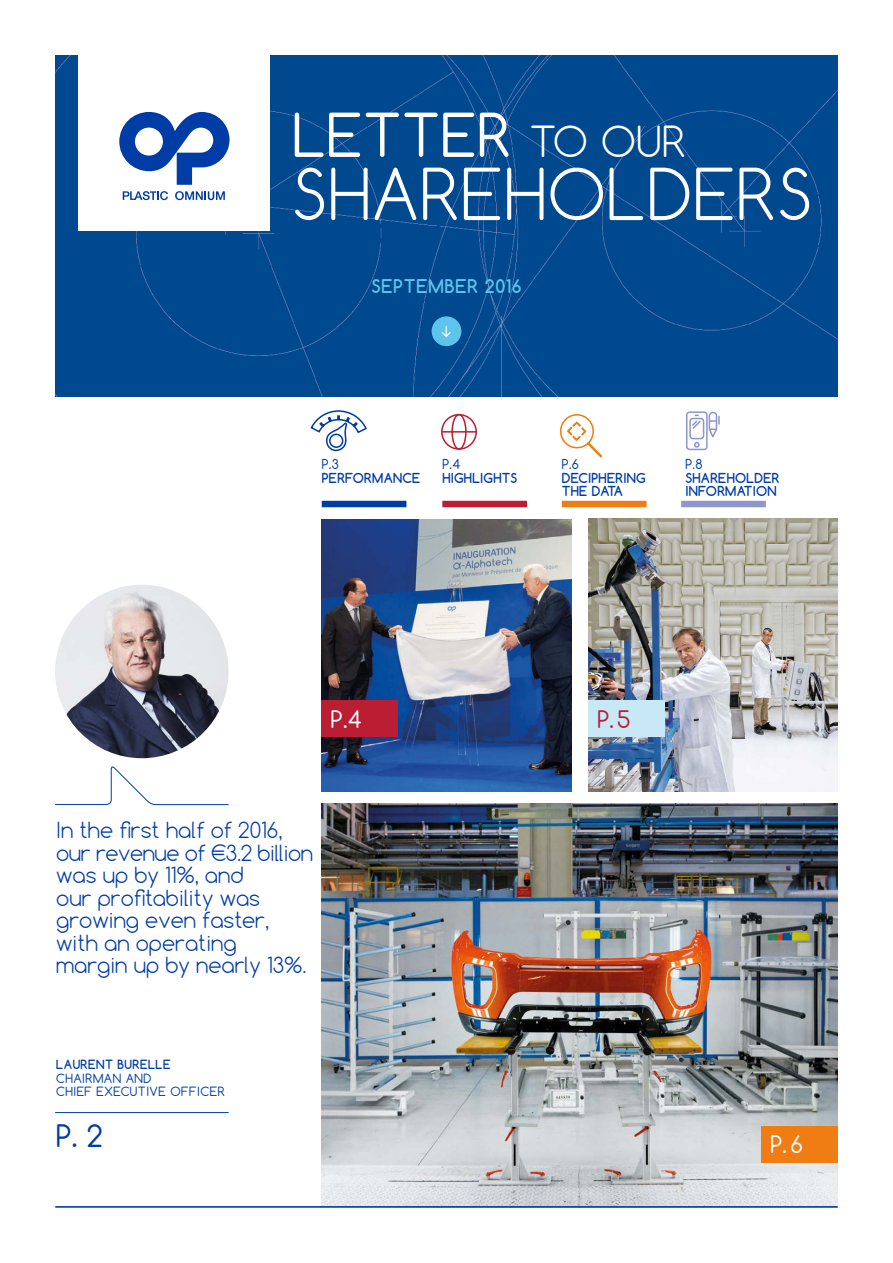
<style>
.page{position:relative;width:893px;height:1263px;background:#fff}
.page>*{position:absolute;margin:0;border:0;box-sizing:border-box;transform-origin:0 0}
.t1{font:300 67.2px "Comfortaa";letter-spacing:.02em;color:#fff}
.t2{font:56.7px "Comfortaa";letter-spacing:.02em;color:#fff}
.t3{font:29.1px "Comfortaa";color:#003ca6}
.t4{font:22.65px "Comfortaa";color:#fff}
.t5{font:22.65px "Comfortaa";color:#bb1d33}
.t6{font:300 21px/22.5px "Comfortaa";color:#003ca6}
.t7{font:700 17.85px "Comfortaa";letter-spacing:.05em;color:#5dc5ed}
.t8{font:700 12.9px/12.9px "Comfortaa";letter-spacing:.025em;color:#003ca6}
.t9{font:12.9px "Comfortaa";color:#003ca6}
.t10{font:12px/13.5px "Comfortaa";letter-spacing:.04em;color:#003ca6}
.t11{font:700 12px "Comfortaa";letter-spacing:.04em;color:#003ca6}
.s1{font-weight:300;font-size:40.35px}
</style>
<div class="page">
<img style="left:322px;top:803px;width:516px;height:403px">
<div style="left:322px;top:501px;width:84px;height:6px;background:#003ca6"></div>
<div style="left:442px;top:501px;width:85px;height:6px;background:#bb1d33"></div>
<div style="left:562px;top:501px;width:85px;height:6px;background:#ef7d14"></div>
<div style="left:681px;top:501px;width:85px;height:6px;background:#8f96cb"></div>
<div style="left:55px;top:55px;width:783px;height:341px;background:#01498e"></div>
<div style="left:79px;top:43px;width:191px;height:188px;background:#fff"></div>
<svg style="left:119px;top:112px;width:111px;height:73px"></svg>
<svg style="left:123px;top:191px;width:45px;height:9px"></svg>
<svg style="left:175px;top:191px;width:50px;height:9px"></svg>
<div style="left:432px;top:316px;width:29px;height:30px;background:#5dc5ed;border-radius:50%"></div>
<img style="left:55px;top:585px;width:174px;height:173px;border-radius:87px">
<svg style="left:55px;top:766px;width:174px;height:39px"></svg>
<hr style="left:55px;top:1112px;width:174px;height:1px;background:#003ca6">
<hr style="left:55px;top:1206px;width:783px;height:2px;background:#003ca6">
<div style="left:761px;top:1126px;width:77px;height:37px;background:#ef7d14"></div>
<img style="left:322px;top:520px;width:249px;height:272px">
<img style="left:588px;top:519px;width:250px;height:273px">
<div style="left:322px;top:700px;width:76px;height:37px;background:#bb1d33"></div>
<div style="left:588px;top:700px;width:77px;height:37px;background:#c9e8f6"></div>
<svg style="left:310px;top:410px;width:57px;height:42px"></svg>
<div style="left:329px;top:434px;width:14px;height:14px;border:2px solid #003ca6;border-radius:50%"></div>
<div style="left:441px;top:414px;width:36px;height:36px;border:2px solid #bb1d33;border-radius:50%"></div>
<div style="left:451px;top:414px;width:16px;height:36px;border:2px solid #bb1d33;border-radius:50%"></div>
<hr style="left:442px;top:431px;width:34px;height:2px;background:#bb1d33">
<svg style="left:560px;top:414px;width:42px;height:43px"></svg>
<div style="left:686px;top:411px;width:22px;height:39px;border:2px solid #8f96cb;border-radius:3px"></div>
<svg style="left:694px;top:442px;width:6px;height:6px"></svg>
<div style="left:689px;top:418px;width:15px;height:21px;border:2px solid #8f96cb;border-radius:3px"></div>
<svg style="left:691px;top:415px;width:11px;height:15px"></svg>
<svg style="left:708px;top:411px;width:12px;height:27px"></svg>
<h2 class="t2" style="left:292px;top:99px;width:395px">LETTER <span class="s1">TO OUR</span></h2>
<h1 class="t1" style="left:292px;top:152px;width:521px">SHAREHOLDERS</h1>
<p class="t7" style="left:371px;top:275px;width:152px">SEPTEMBER 2016</p>
<p class="t9" style="left:322px;top:456px;width:19px">P.3</p>
<p class="t8" style="left:322px;top:472px;width:100px">PERFORMANCE</p>
<p class="t9" style="left:442px;top:456px;width:20px">P.4</p>
<p class="t8" style="left:442px;top:472px;width:76px">HIGHLIGHTS</p>
<p class="t9" style="left:562px;top:456px;width:19px">P.6</p>
<p class="t8" style="left:562px;top:472px;width:85px">DECIPHERING<br>THE DATA</p>
<p class="t9" style="left:685px;top:456px;width:19px">P.8</p>
<p class="t8" style="left:685px;top:472px;width:95px">SHAREHOLDER<br>INFORMATION</p>
<p class="t4" style="left:331px;top:705px;width:33px">P.4</p>
<p class="t5" style="left:597px;top:705px;width:35px">P.5</p>
<p class="t6" style="left:56px;top:819px;width:258px">In the first half of 2016, our revenue of €3.2 billion was up by 11%, and<br>our profitability was growing even faster, with an operating margin up by nearly 13%.</p>
<p class="t11" style="left:56px;top:1057px;width:116px">LAURENT BURELLE</p>
<p class="t10" style="left:56px;top:1071px;width:170px">CHAIRMAN AND<br>CHIEF EXECUTIVE OFFICER</p>
<h3 class="t3" style="left:56px;top:1117px;width:48px">P. 2</h3>
<p class="t4" style="left:770px;top:1130px;width:34px">P.6</p>
</div>
